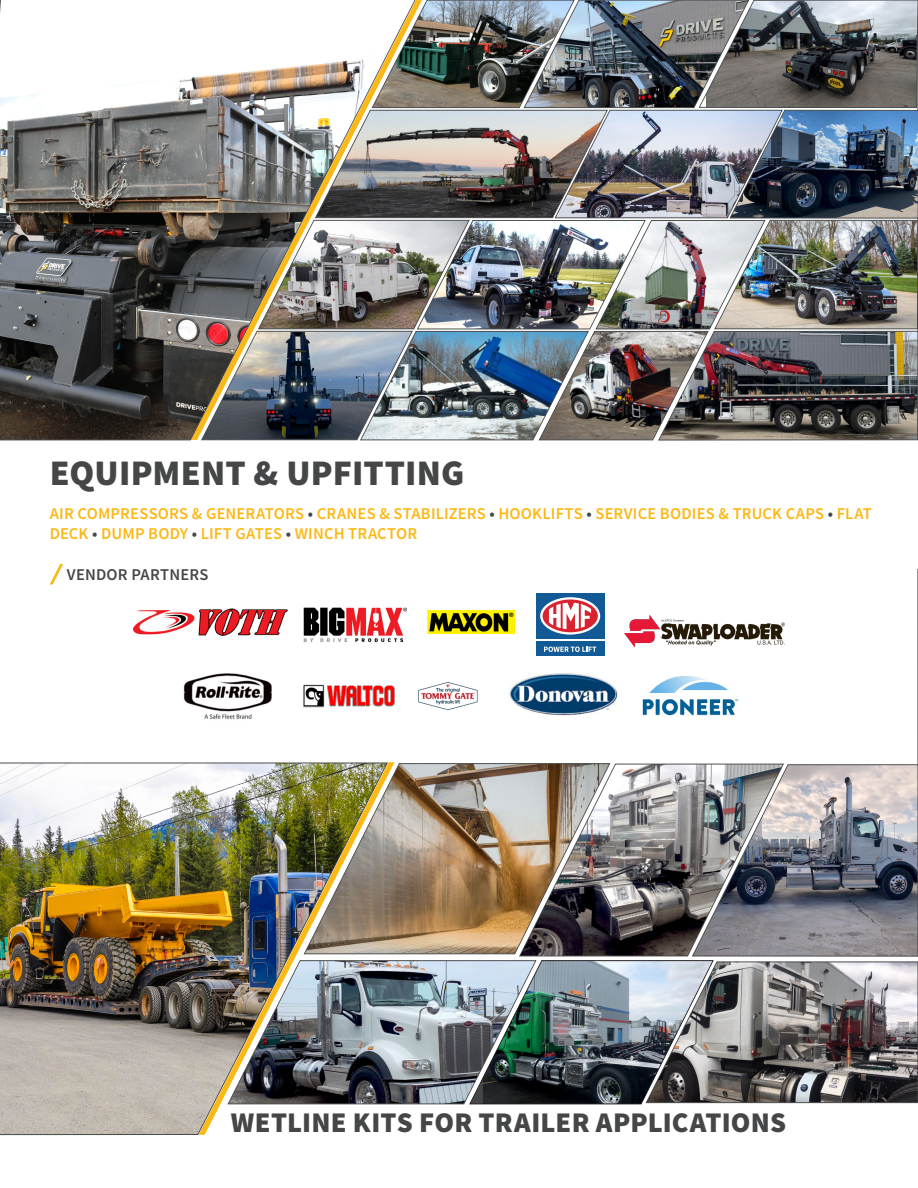
<style>
.page{position:relative;width:918px;height:1188px;background:#fff}
.page>*{position:absolute;margin:0;border:0;box-sizing:border-box;transform-origin:0 0}
.t1{font:900 36px "Source Sans Pro";letter-spacing:.005em;color:#454647}
.t2{font:900 28.5px "Source Sans Pro";letter-spacing:.01em;color:#454647}
.t3{font:600 16.5px/19.8px "Source Sans Pro";letter-spacing:.01em;color:#fcb814}
.t4{font:600 16.5px "Source Sans Pro";letter-spacing:.01em;color:#454647}
.s1{color:#454647}
</style>
<div class="page">
<svg style="left:49px;top:564px;width:14px;height:21px"></svg>
<img style="left:468px;top:765px;width:450px;height:339px">
<svg style="left:0;top:0;width:201px;height:440px"></svg>
<img style="left:0;top:762px;width:388px;height:373px">
<img style="left:302px;top:763px;width:309px;height:191px">
<img style="left:226px;top:960px;width:311px;height:144px">
<img style="left:517px;top:764px;width:269px;height:192px">
<img style="left:201px;top:0;width:717px;height:440px">
<img style="left:303px;top:607px;width:104px;height:35px">
<img style="left:625px;top:615px;width:160px;height:33px">
<img style="left:427px;top:610px;width:88px;height:24px">
<div style="left:536px;top:593px;width:69px;height:46px;background:#125a96"></div>
<div style="left:536px;top:642px;width:69px;height:14px;background:#125a96"></div>
<svg style="left:540px;top:597px;width:60px;height:38px"></svg>
<svg style="left:543px;top:599px;width:55px;height:33px;background:#d58c98"></svg>
<svg style="left:544px;top:647px;width:52px;height:5px"></svg>
<img style="left:133px;top:608px;width:155px;height:28px">
<img style="left:303px;top:684px;width:92px;height:24px">
<img style="left:418px;top:682px;width:60px;height:29px">
<img style="left:183px;top:673px;width:89px;height:47px">
<img style="left:509px;top:673px;width:109px;height:43px">
<img style="left:642px;top:676px;width:97px;height:40px">
<p class="t1" style="left:50px;top:448px;width:416px">EQUIPMENT &amp; UPFITTING</p>
<p class="t3" style="left:50px;top:503px;width:824px">AIR COMPRESSORS &amp; GENERATORS <span class="s1">•</span> CRANES &amp; STABILIZERS <span class="s1">•</span> HOOKLIFTS <span class="s1">•</span> SERVICE BODIES &amp; TRUCK CAPS <span class="s1">•</span> FLAT<br>DECK <span class="s1">•</span> DUMP BODY <span class="s1">•</span> LIFT GATES <span class="s1">•</span> WINCH TRACTOR</p>
<p class="t4" style="left:67px;top:564px;width:143px">VENDOR PARTNERS</p>
<p class="t2" style="left:231px;top:1103px;width:557px">WETLINE KITS FOR TRAILER APPLICATIONS</p>
</div>
